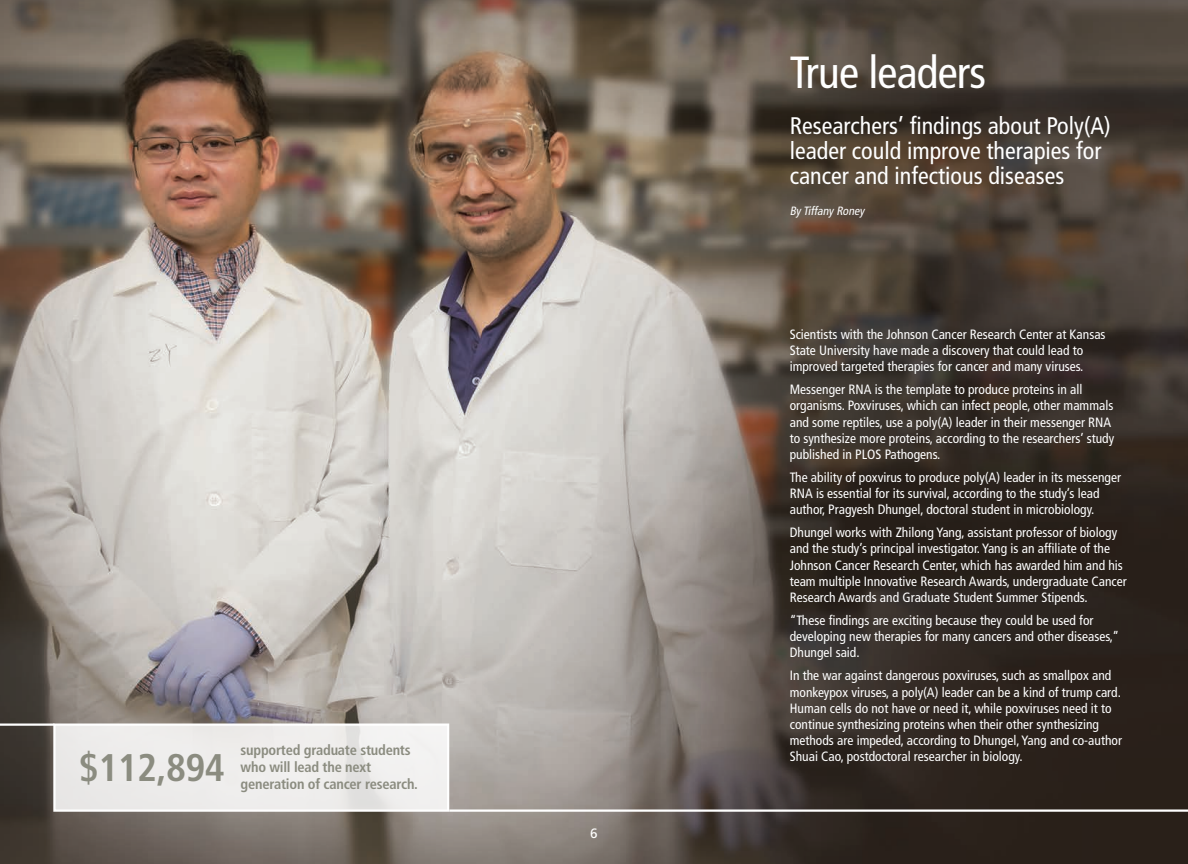
<style>
.page{position:relative;width:1188px;height:864px;background:#fff}
.page>*{position:absolute;margin:0;border:0;box-sizing:border-box;transform-origin:0 0}
.title_1{font:condensed 45px "Frutiger LT Std";letter-spacing:-.015em;color:#fff}
.body_text{font:700 condensed 38.4px "Frutiger LT Std";letter-spacing:-.015em;color:#8b8c80}
.title_3{font:condensed 24px/25.5px "Frutiger LT Std";color:#fff}
.body_text-2{font:700 condensed 14.4px/17px "Frutiger LT Std";letter-spacing:-.015em;color:#8b8c80}
.body_text_white{font:condensed 13.5px/16.2px "Frutiger LT Std";color:#fff}
.body_text-3{font:13.5px "Frutiger LT Std";color:#fff}
.writer{font:italic condensed 12px "Frutiger LT Std";color:#fff}
</style>
<div class="page">
<img style="left:0;top:0;width:1188px;height:864px">
<div style="left:54px;top:725px;width:394px;height:86px;background:#eeedec"></div>
<hr style="left:0;top:724px;width:54px;height:2px;background:#fff">
<hr style="left:449px;top:809px;width:739px;height:3px;background:#fff">
<div style="left:53px;top:724px;width:396px;height:88px;border:2px solid #fff"></div>
<p class="body_text" style="left:79px;top:745px;width:148px">$112,894</p>
<p class="body_text-2" style="left:241px;top:742px;width:172px">supported graduate students who will lead the next</p>
<p class="body_text-2" style="left:241px;top:775px;width:179px">generation of cancer research.</p>
<p class="body_text-3" style="left:590px;top:826px;width:9px">6</p>
<p class="title_1" style="left:790px;top:46px;width:198px">True leaders</p>
<p class="title_3" style="left:790px;top:113px;width:323px">Researchers’ findings about Poly(A) leader could improve therapies for cancer and infectious diseases</p>
<p class="writer" style="left:790px;top:204px;width:76px">By Tiffany Roney</p>
<p class="body_text_white" style="left:790px;top:326px;width:317px">Scientists with the Johnson Cancer Research Center at Kansas<br>State University have made a discovery that could lead to improved targeted therapies for cancer and many viruses.</p>
<p class="body_text_white" style="left:790px;top:382px;width:326px">Messenger RNA is the template to produce proteins in all organisms. Poxviruses, which can infect people, other mammals and some reptiles, use a poly(A) leader in their messenger RNA to synthesize more proteins, according to the researchers’ study published in PLOS Pathogens.</p>
<p class="body_text_white" style="left:790px;top:469px;width:333px">The ability of poxvirus to produce poly(A) leader in its messenger<br>RNA is essential for its survival, according to the study’s lead author, Pragyesh Dhungel, doctoral student in microbiology.</p>
<p class="body_text_white" style="left:790px;top:525px;width:339px">Dhungel works with Zhilong Yang, assistant professor of biology and the study’s principal investigator. Yang is an affiliate of the Johnson Cancer Research Center, which has awarded him and his team multiple Innovative Research Awards, undergraduate Cancer Research Awards and Graduate Student Summer Stipends.</p>
<p class="body_text_white" style="left:790px;top:612px;width:331px">“These findings are exciting because they could be used for developing new therapies for many cancers and other diseases,”<br>Dhungel said.</p>
<p class="body_text_white" style="left:790px;top:668px;width:334px">In the war against dangerous poxviruses, such as smallpox and monkeypox viruses, a poly(A) leader can be a kind of trump card.<br>Human cells do not have or need it, while poxviruses need it to continue synthesizing proteins when their other synthesizing methods are impeded, according to Dhungel, Yang and co-author Shuai Cao, postdoctoral researcher in biology.</p>
</div>
